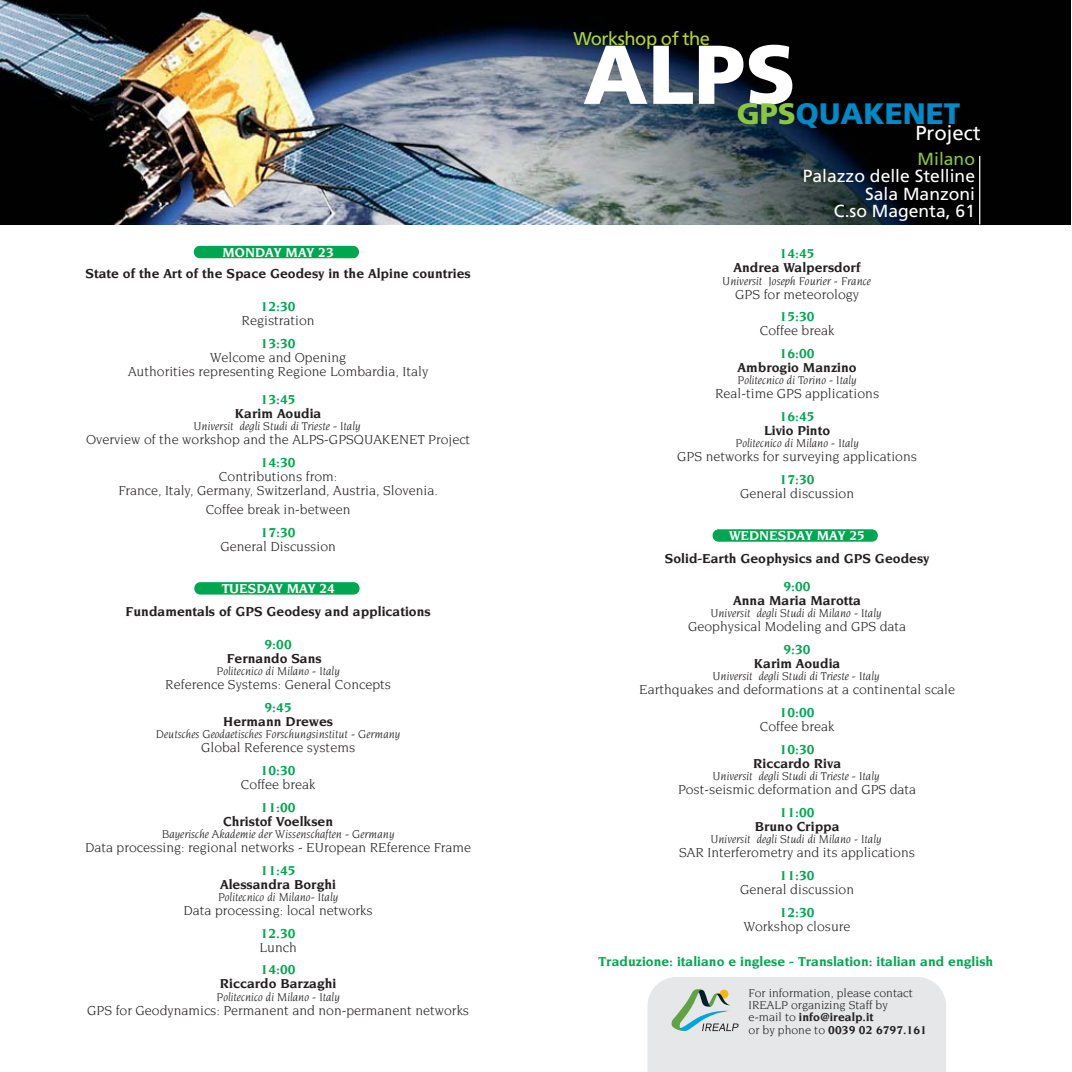
<style>
.page{position:relative;width:1072px;height:1072px;background:#fff}
.page>*{position:absolute;margin:0;border:0;box-sizing:border-box;transform-origin:0 0}
.t1{font:900 83.3px "Frutiger";color:#fff}
.t2{font:900 29.57px "Frutiger";color:#008ac7}
.t3{font:20.3px "Frutiger";color:#fff}
.t4{font:18.38px "Frutiger";letter-spacing:-.025em;color:#b8d433}
.t5{font:17.5px/17.5px "Frutiger";color:#fff;text-align:right}
.t6{font:17.5px "Frutiger";color:#8ac63f}
.t7{font:14px/14px "Novarese";color:#231f20;text-align:center}
.t8{font:700 14px "Novarese";color:#231f20}
.t9{font:700 14px "Novarese";color:#00a650}
.t10{font:700 14px "Novarese";color:#fff}
.t11{font:italic 12.25px "Novarese";color:#231f20}
.t12{font:12.25px/12.2px "Novarese";color:#231f20}
.s1{color:#8ac63f}
.s2{font-weight:700}
</style>
<div class="page">
<img style="left:0;top:0;width:1070px;height:225px">
<div style="left:647px;top:977px;width:299px;height:94px;background:#e6e7e8"></div>
<div style="left:194px;top:582px;width:165px;height:12px;background:#00a650;border-radius:6px"></div>
<div style="left:194px;top:246px;width:165px;height:12px;background:#00a650;border-radius:6px"></div>
<div style="left:712px;top:529px;width:165px;height:12px;background:#00a650;border-radius:6px"></div>
<hr style="left:979px;top:156px;width:1px;height:68px;background:#fff">
<p class="t10" style="left:222px;top:246px;width:113px">MONDAY MAY 23</p>
<p class="t8" style="left:86px;top:267px;width:387px">State of the Art of the Space Geodesy in the Alpine countries</p>
<p class="t9" style="left:261px;top:300px;width:37px">12:30</p>
<p class="t7" style="left:241px;top:314px;width:75px">Registration</p>
<p class="t9" style="left:261px;top:337px;width:37px">13:30</p>
<p class="t7" style="left:128px;top:351px;width:302px">Welcome and Opening<br>Authorities representing Regione Lombardia, Italy</p>
<p class="t9" style="left:261px;top:393px;width:37px">13:45</p>
<p class="t8" style="left:235px;top:407px;width:88px">Karim Aoudia</p>
<p class="t11" style="left:193px;top:421px;width:169px">Universit degli Studi di Trieste - Italy</p>
<p class="t7" style="left:86px;top:433px;width:386px">Overview of the workshop and the ALPS-GPSQUAKENET Project</p>
<p class="t9" style="left:261px;top:456px;width:37px">14:30</p>
<p class="t7" style="left:118px;top:470px;width:321px">Contributions from:<br>France, Italy, Germany, Switzerland, Austria, Slovenia.</p>
<p class="t7" style="left:206px;top:503px;width:146px">Coffee break in-between</p>
<p class="t9" style="left:261px;top:526px;width:37px">17:30</p>
<p class="t7" style="left:220px;top:540px;width:117px">General Discussion</p>
<p class="t10" style="left:221px;top:582px;width:115px">TUESDAY MAY 24</p>
<p class="t8" style="left:126px;top:605px;width:306px">Fundamentals of GPS Geodesy and applications</p>
<p class="t9" style="left:264px;top:638px;width:29px">9:00</p>
<p class="t8" style="left:227px;top:652px;width:96px">Fernando Sans</p>
<p class="t11" style="left:216px;top:666px;width:125px">Politecnico di Milano - Italy</p>
<p class="t7" style="left:165px;top:678px;width:227px">Reference Systems: General Concepts</p>
<p class="t9" style="left:264px;top:701px;width:29px">9:45</p>
<p class="t8" style="left:223px;top:715px;width:111px">Hermann Drewes</p>
<p class="t11" style="left:156px;top:729px;width:246px">Deutsches Geodaetisches Forschungsinstitut - Germany</p>
<p class="t7" style="left:201px;top:741px;width:156px">Global Reference systems</p>
<p class="t9" style="left:261px;top:764px;width:37px">10:30</p>
<p class="t7" style="left:241px;top:778px;width:76px">Coffee break</p>
<p class="t9" style="left:261px;top:801px;width:37px">11:00</p>
<p class="t8" style="left:223px;top:815px;width:111px">Christof Voelksen</p>
<p class="t11" style="left:162px;top:828px;width:234px">Bayerische Akademie der Wissenschaften - Germany</p>
<p class="t7" style="left:85px;top:841px;width:387px">Data processing: regional networks - EUropean REference Frame</p>
<p class="t9" style="left:261px;top:864px;width:37px">11:45</p>
<p class="t8" style="left:220px;top:878px;width:117px">Alessandra Borghi</p>
<p class="t11" style="left:218px;top:891px;width:122px">Politecnico di Milano- Italy</p>
<p class="t7" style="left:183px;top:904px;width:191px">Data processing: local networks</p>
<p class="t9" style="left:261px;top:927px;width:37px">12.30</p>
<p class="t7" style="left:259px;top:941px;width:39px">Lunch</p>
<p class="t9" style="left:261px;top:964px;width:37px">14:00</p>
<p class="t8" style="left:220px;top:978px;width:118px">Riccardo Barzaghi</p>
<p class="t11" style="left:216px;top:991px;width:125px">Politecnico di Milano - Italy</p>
<p class="t7" style="left:87px;top:1004px;width:383px">GPS for Geodynamics: Permanent and non-permanent networks</p>
<h3 class="t4" style="left:573px;top:32px;width:138px">Workshop of the</h3>
<h1 class="t1" style="left:583px;top:41px;width:214px">ALPS</h1>
<h2 class="t2" style="left:736px;top:102px;width:225px"><span class="s1">GPS</span>QUAKENET</h2>
<h3 class="t3" style="left:915px;top:124px;width:67px">Project</h3>
<p class="t6" style="left:917px;top:151px;width:59px">Milano</p>
<p class="t5" style="left:802px;top:169px;width:174px">Palazzo delle Stelline<br>Sala Manzoni<br>C.so Magenta, 61</p>
<p class="t9" style="left:779px;top:248px;width:37px">14:45</p>
<p class="t8" style="left:733px;top:262px;width:129px">Andrea Walpersdorf</p>
<p class="t11" style="left:722px;top:275px;width:150px">Universit Joseph Fourier - France</p>
<p class="t7" style="left:735px;top:288px;width:125px">GPS for meteorology</p>
<p class="t9" style="left:779px;top:311px;width:37px">15:30</p>
<p class="t7" style="left:760px;top:325px;width:76px">Coffee break</p>
<p class="t9" style="left:779px;top:347px;width:37px">16:00</p>
<p class="t8" style="left:737px;top:361px;width:121px">Ambrogio Manzino</p>
<p class="t11" style="left:737px;top:375px;width:121px">Politecnico di Torino - Italy</p>
<p class="t7" style="left:715px;top:388px;width:166px">Real-time GPS applications</p>
<p class="t9" style="left:779px;top:410px;width:37px">16:45</p>
<p class="t8" style="left:764px;top:424px;width:68px">Livio Pinto</p>
<p class="t11" style="left:735px;top:438px;width:125px">Politecnico di Milano - Italy</p>
<p class="t7" style="left:677px;top:451px;width:241px">GPS networks for surveying applications</p>
<p class="t9" style="left:779px;top:473px;width:37px">17:30</p>
<p class="t7" style="left:740px;top:487px;width:116px">General discussion</p>
<p class="t10" style="left:729px;top:529px;width:137px">WEDNESDAY MAY 25</p>
<p class="t8" style="left:665px;top:552px;width:266px">Solid-Earth Geophysics and GPS Geodesy</p>
<p class="t9" style="left:783px;top:580px;width:29px">9:00</p>
<p class="t8" style="left:733px;top:594px;width:129px">Anna Maria Marotta</p>
<p class="t11" style="left:710px;top:608px;width:173px">Universit degli Studi di Milano - Italy</p>
<p class="t7" style="left:688px;top:620px;width:219px">Geophysical Modeling and GPS data</p>
<p class="t9" style="left:783px;top:643px;width:29px">9:30</p>
<p class="t8" style="left:754px;top:657px;width:88px">Karim Aoudia</p>
<p class="t11" style="left:712px;top:671px;width:169px">Universit degli Studi di Trieste - Italy</p>
<p class="t7" style="left:639px;top:683px;width:317px">Earthquakes and deformations at a continental scale</p>
<p class="t9" style="left:779px;top:706px;width:37px">10:00</p>
<p class="t7" style="left:760px;top:720px;width:76px">Coffee break</p>
<p class="t9" style="left:779px;top:743px;width:37px">10:30</p>
<p class="t8" style="left:753px;top:757px;width:89px">Riccardo Riva</p>
<p class="t11" style="left:712px;top:771px;width:169px">Universit degli Studi di Trieste - Italy</p>
<p class="t7" style="left:678px;top:783px;width:240px">Post-seismic deformation and GPS data</p>
<p class="t9" style="left:779px;top:806px;width:37px">11:00</p>
<p class="t8" style="left:754px;top:820px;width:86px">Bruno Crippa</p>
<p class="t11" style="left:710px;top:834px;width:173px">Universit degli Studi di Milano - Italy</p>
<p class="t7" style="left:679px;top:846px;width:237px">SAR Interferometry and its applications</p>
<p class="t9" style="left:779px;top:869px;width:37px">11:30</p>
<p class="t7" style="left:740px;top:883px;width:116px">General discussion</p>
<p class="t9" style="left:779px;top:906px;width:37px">12:30</p>
<p class="t7" style="left:743px;top:920px;width:108px">Workshop closure</p>
<p class="t9" style="left:598px;top:955px;width:397px">Traduzione: italiano e inglese - Translation: italian and english</p>
<p class="t12" style="left:748px;top:987px;width:180px">For information, please contact<br>IREALP organizing Staff by<br>e-mail to <span class="s2">info@irealp.it<br></span>or by phone to <span class="s2">0039 02 6797.161</span></p>
</div>
